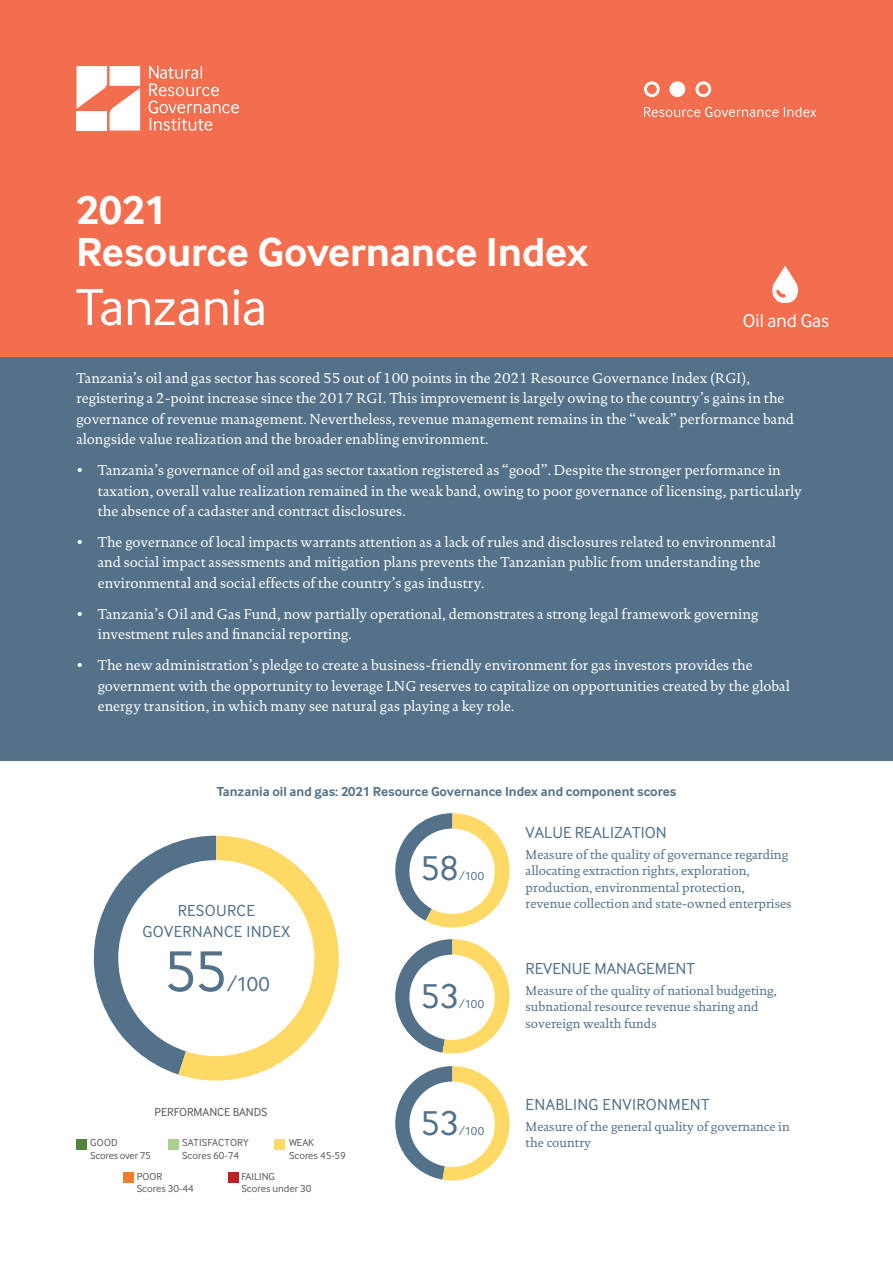
<style>
.page{position:relative;width:893px;height:1263px;background:#fff}
.page>*{position:absolute;margin:0;border:0;box-sizing:border-box;transform-origin:0 0}
.t1{font:60.15px "Inter Face";color:#537189}
.t2{font:54px "Inter Face";letter-spacing:-.005em;color:#fff}
.t3{font:700 42px/42px "Inter Face";letter-spacing:-.005em;color:#fff}
.t4{font:36.15px "Inter Face";color:#537189}
.t5{font:21px "Inter Face";color:#537189}
.t6{font:19.2px "Inter Face";color:#fff}
.t7{font:16.5px/21.3px "Inter Face";letter-spacing:.02em;color:#537189;text-align:center}
.t8{font:16.5px "Inter Face";color:#537189}
.t9{font:14.4px/20.4px "DTL Documenta T";color:#fff}
.t10{font:700 13.5px "Inter Face";color:#557388}
.t11{font:12.9px/16.5px "DTL Documenta T";color:#537189}
.t12{font:12px "Inter Face";color:#57585a}
.t13{font:12px "Inter Face";letter-spacing:.005em;color:#537189}
.t14{font:10.5px/12.6px "Inter Face";color:#57585a}
.t15{font:10.5px/12.6px "Inter Face";letter-spacing:-.02em;color:#57585a}
</style>
<div class="page">
<div style="left:0;top:0;width:893px;height:357px;background:#f36e4e"></div>
<svg style="left:76px;top:66px;width:64px;height:65px"></svg>
<svg style="left:149px;top:66px;width:90px;height:65px"></svg>
<svg style="left:644px;top:107px;width:172px;height:10px"></svg>
<svg style="left:644px;top:81px;width:16px;height:16px"></svg>
<svg style="left:695px;top:81px;width:16px;height:16px"></svg>
<div style="left:669px;top:81px;width:16px;height:16px;background:#fff;border-radius:50%"></div>
<svg style="left:772px;top:266px;width:26px;height:37px"></svg>
<div style="left:0;top:357px;width:893px;height:404px;background:#537189"></div>
<svg style="left:93px;top:836px;width:246px;height:244px"></svg>
<div style="left:118px;top:860px;width:196px;height:196px;background:#fff;border-radius:50%"></div>
<svg style="left:395px;top:813px;width:115px;height:114px"></svg>
<div style="left:409px;top:828px;width:86px;height:86px;background:#fff;border-radius:50%"></div>
<svg style="left:395px;top:939px;width:115px;height:114px"></svg>
<div style="left:409px;top:955px;width:86px;height:85px;background:#fff;border-radius:50%"></div>
<svg style="left:395px;top:1066px;width:115px;height:114px"></svg>
<div style="left:409px;top:1081px;width:86px;height:86px;background:#fff;border-radius:50%"></div>
<div style="left:77px;top:1139px;width:10px;height:11px;background:#52823b"></div>
<div style="left:168px;top:1139px;width:11px;height:11px;background:#a9d08e"></div>
<div style="left:123px;top:1172px;width:11px;height:11px;background:#ee7d2f"></div>
<div style="left:275px;top:1139px;width:10px;height:11px;background:#fed966"></div>
<div style="left:228px;top:1172px;width:11px;height:11px;background:#c02025"></div>
<h3 class="t3" style="left:76px;top:189px;width:514px">2021<br>Resource Governance Index</h3>
<h2 class="t2" style="left:76px;top:276px;width:193px">Tanzania</h2>
<h3 class="t6" style="left:743px;top:310px;width:88px">Oil and Gas</h3>
<p class="t9" style="left:77px;top:368px;width:719px">Tanzania’s oil and gas sector has scored 55 out of 100 points in the 2021 Resource Governance Index (RGI), registering a 2-point increase since the 2017 RGI. This improvement is largely owing to the country’s gains in the governance of revenue management. Nevertheless, revenue management remains in the “weak” performance band alongside value realization and the broader enabling environment.</p>
<p class="t9" style="left:98px;top:460px;width:706px;text-indent:-21px">• Tanzania’s governance of oil and gas sector taxation registered as “good”. Despite the stronger performance in taxation, overall value realization remained in the weak band, owing to poor governance of licensing, particularly the absence of a cadaster and contract disclosures.</p>
<p class="t9" style="left:98px;top:532px;width:680px;text-indent:-21px">• The governance of local impacts warrants attention as a lack of rules and disclosures related to environmental and social impact assessments and mitigation plans prevents the Tanzanian public from understanding the environmental and social effects of the country’s gas industry.</p>
<p class="t9" style="left:98px;top:604px;width:662px;text-indent:-21px">• Tanzania’s Oil and Gas Fund, now partially operational, demonstrates a strong legal framework governing investment rules and financial reporting.</p>
<p class="t9" style="left:98px;top:655px;width:694px;text-indent:-21px">• The new administration’s pledge to create a business-friendly environment for gas investors provides the government with the opportunity to leverage LNG reserves to capitalize on opportunities created by the global energy transition, in which many see natural gas playing a key role.</p>
<p class="t10" style="left:217px;top:784px;width:461px">Tanzania oil and gas: 2021 Resource Governance Index and component scores</p>
<p class="t7" style="left:143px;top:899px;width:149px">RESOURCE<br>GOVERNANCE INDEX</p>
<h1 class="t1" style="left:164px;top:937px;width:65px">55</h1>
<h3 class="t5" style="left:227px;top:972px;width:44px">/100</h3>
<p class="t12" style="left:154px;top:1105px;width:114px">PERFORMANCE BANDS</p>
<p class="t15" style="left:90px;top:1136px;width:62px">GOOD<br>Scores over 75</p>
<p class="t14" style="left:289px;top:1136px;width:58px">WEAK<br>Scores 45-59</p>
<p class="t14" style="left:182px;top:1136px;width:68px">SATISFACTORY<br>Scores 60-74</p>
<p class="t14" style="left:137px;top:1169px;width:58px">POOR<br>Scores 30-44</p>
<p class="t14" style="left:242px;top:1169px;width:71px">FAILING<br>Scores under 30</p>
<h3 class="t4" style="left:421px;top:847px;width:40px">58</h3>
<p class="t13" style="left:459px;top:869px;width:27px">/100</p>
<h3 class="t4" style="left:421px;top:976px;width:40px">53</h3>
<p class="t13" style="left:459px;top:997px;width:27px">/100</p>
<h3 class="t4" style="left:421px;top:1102px;width:40px">53</h3>
<p class="t13" style="left:459px;top:1124px;width:27px">/100</p>
<p class="t8" style="left:526px;top:823px;width:142px">VALUE REALIZATION</p>
<p class="t11" style="left:526px;top:846px;width:268px">Measure of the quality of governance regarding allocating extraction rights, exploration, production, environmental protection, revenue collection and state-owned enterprises</p>
<p class="t8" style="left:526px;top:959px;width:171px">REVENUE MANAGEMENT</p>
<p class="t11" style="left:526px;top:982px;width:253px">Measure of the quality of national budgeting, subnational resource revenue sharing and sovereign wealth funds</p>
<p class="t7" style="left:526px;top:1094px;width:185px">ENABLING ENVIRONMENT</p>
<p class="t11" style="left:526px;top:1118px;width:266px">Measure of the general quality of governance in the country</p>
</div>
